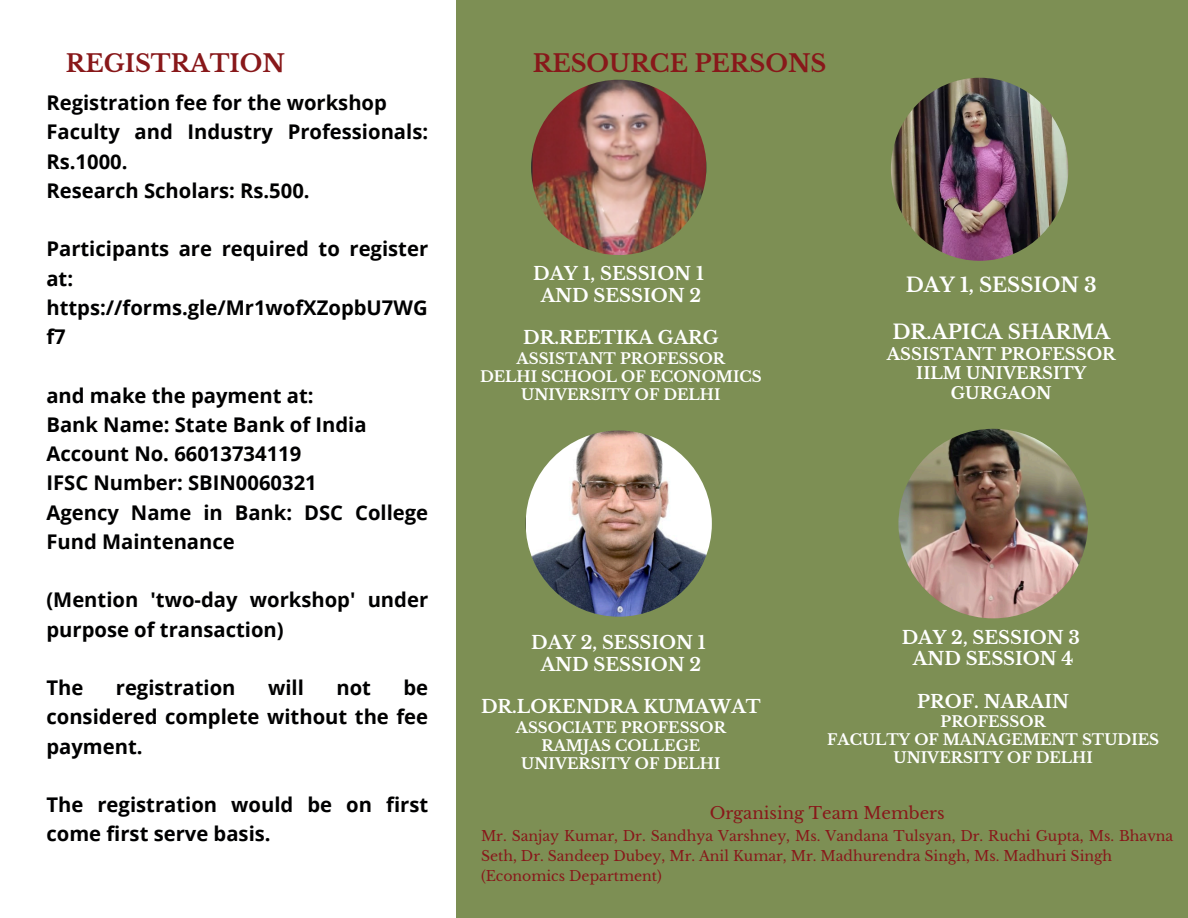
<style>
.page{position:relative;width:1188px;height:918px;background:#fff}
.page>*{position:absolute;margin:0;border:0;box-sizing:border-box;transform-origin:0 0}
.t1{font:700 24px "Libre Baskerville";color:#88181a}
.t2{font:700 20.25px/29.2px "Open Sans";color:#000001}
.t3{font:700 19.8px "Libre Baskerville";color:#fff}
.t4{font:700 18px/21.3px "Libre Baskerville";color:#fff;text-align:center}
.t5{font:16.65px "Libre Baskerville";color:#88181a}
.t6{font:700 16.5px/19.8px "Libre Baskerville";color:#fff;text-align:center}
.t7{font:700 15px/18px "Libre Baskerville";color:#fff;text-align:center}
.t8{font:14.1px/20.4px "Libre Baskerville";color:#88181a}
</style>
<div class="page">
<div style="left:456px;top:0;width:732px;height:918px;background:#7d8f54"></div>
<img style="left:531px;top:80px;width:175px;height:175px;border-radius:50%">
<img style="left:891px;top:78px;width:177px;height:183px;border-radius:50%">
<img style="left:526px;top:430px;width:186px;height:187px;border-radius:50%">
<img style="left:898px;top:429px;width:190px;height:189px;border-radius:50%">
<p class="t1" style="left:66px;top:49px;width:221px">REGISTRATION</p>
<h4 class="t2" style="left:46px;top:88px;width:383px">Registration fee for the workshop<br>Faculty and Industry Professionals:<br>Rs.1000.<br>Research Scholars: Rs.500.</h4>
<h4 class="t2" style="left:46px;top:234px;width:383px">Participants are required to register at: https://forms.gle/Mr1wofXZopbU7WG f7</h4>
<h4 class="t2" style="left:46px;top:380px;width:383px">and make the payment at:<br>Bank Name: State Bank of India<br>Account No. 66013734119<br>IFSC Number: SBIN0060321<br>Agency Name in Bank: DSC College<br>Fund Maintenance</h4>
<h5 class="t2" style="left:46px;top:585px;width:383px">(Mention 'two-day workshop' under purpose of transaction)</h5>
<p class="t2" style="left:46px;top:673px;width:38px">The</p>
<p class="t2" style="left:116px;top:673px;width:121px">registration</p>
<p class="t2" style="left:268px;top:673px;width:37px">will</p>
<p class="t2" style="left:336px;top:673px;width:36px">not</p>
<p class="t2" style="left:46px;top:673px;width:383px;text-align:justify;text-indent:357px">be considered complete without the fee payment.</p>
<p class="t2" style="left:46px;top:790px;width:383px">The registration would be on first come first serve basis.</p>
<h1 class="t1" style="left:533px;top:49px;width:295px">RESOURCE PERSONS</h1>
<h2 class="t4" style="left:533px;top:263px;width:172px">DAY 1, SESSION 1<br>AND SESSION 2</h2>
<h4 class="t4" style="left:523px;top:328px;width:197px">DR.REETIKA GARG</h4>
<h4 class="t7" style="left:480px;top:349px;width:283px">ASSISTANT PROFESSOR<br>DELHI SCHOOL OF ECONOMICS<br>UNIVERSITY OF DELHI</h4>
<h3 class="t3" style="left:906px;top:273px;width:193px">DAY 1, SESSION 3</h3>
<h3 class="t3" style="left:892px;top:319px;width:219px">DR.APICA SHARMA</h3>
<h3 class="t6" style="left:887px;top:344px;width:230px">ASSISTANT PROFESSOR<br>IILM UNIVERSITY<br>GURGAON</h3>
<p class="t4" style="left:531px;top:632px;width:176px">DAY 2, SESSION 1<br>AND SESSION 2</p>
<p class="t4" style="left:481px;top:696px;width:281px">DR.LOKENDRA KUMAWAT</p>
<p class="t7" style="left:516px;top:718px;width:212px">ASSOCIATE PROFESSOR<br>RAMJAS COLLEGE<br>UNIVERSITY OF DELHI</p>
<p class="t4" style="left:902px;top:627px;width:180px">DAY 2, SESSION 3<br>AND SESSION 4</p>
<p class="t4" style="left:917px;top:691px;width:153px">PROF. NARAIN</p>
<p class="t7" style="left:827px;top:713px;width:333px">PROFESSOR<br>FACULTY OF MANAGEMENT STUDIES<br>UNIVERSITY OF DELHI</p>
<h1 class="t5" style="left:710px;top:803px;width:237px">Organising Team Members</h1>
<h3 class="t8" style="left:481px;top:825px;width:694px">Mr. Sanjay Kumar, Dr. Sandhya Varshney, Ms. Vandana Tulsyan, Dr. Ruchi Gupta, Ms. Bhavna<br>Seth, Dr. Sandeep Dubey, Mr. Anil Kumar, Mr. Madhurendra Singh, Ms. Madhuri Singh</h3>
<h3 class="t8" style="left:481px;top:866px;width:182px">(Economics Department)</h3>
</div>
